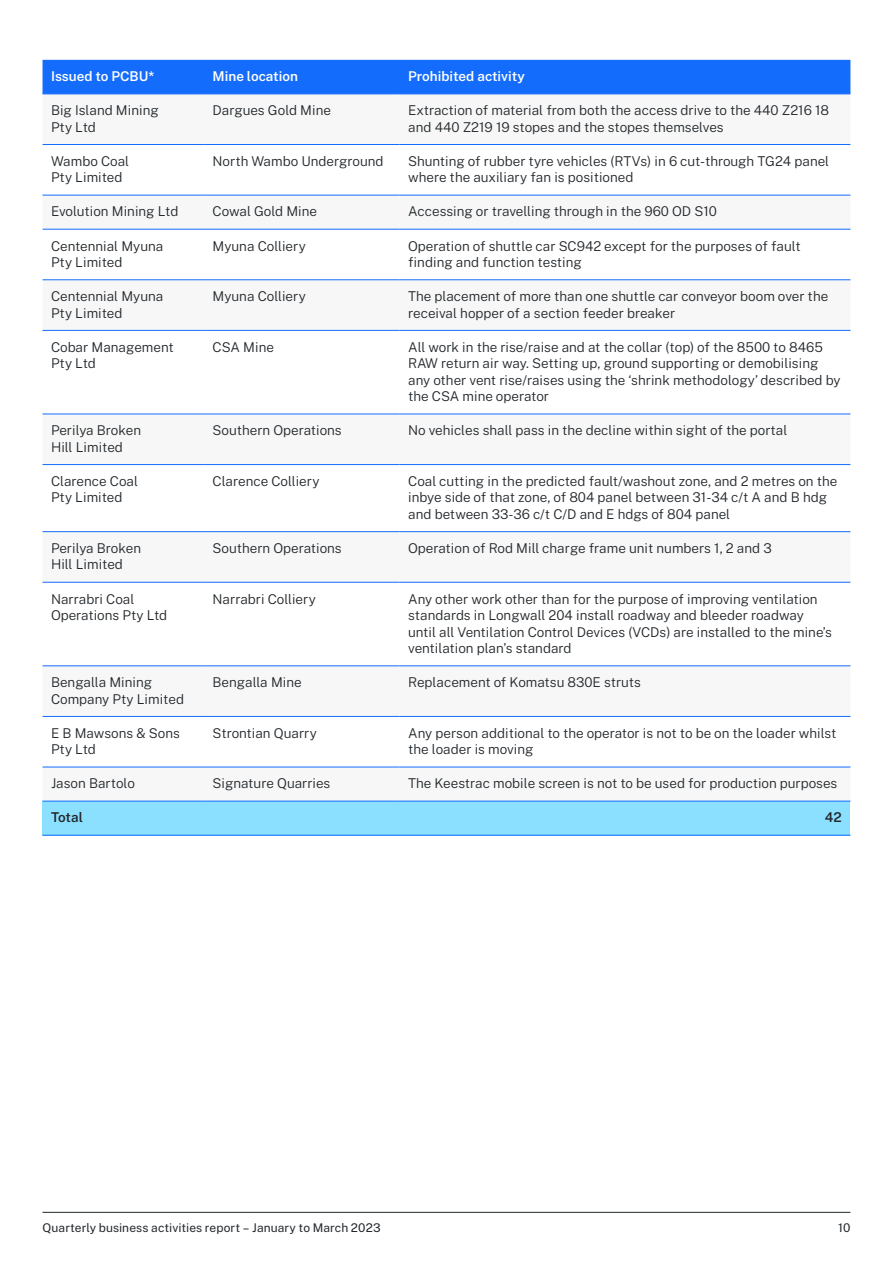
<style>
.page{position:relative;width:893px;height:1263px;background:#fff}
.page>*{position:absolute;margin:0;border:0;box-sizing:border-box;transform-origin:0 0}
.Table_body{font:300 13.5px/16.5px "Public Sans";color:#22272b}
.Table_header__white{font:600 13.5px "Public Sans";color:#fff}
.Table_header{font:600 13.5px "Public Sans";color:#22272b}
.t1{font:12px "Public Sans";letter-spacing:.005em;color:#22272b}
</style>
<div class="page">
<hr style="left:43px;top:1212px;width:807px;height:1px;background:#22272b">
<div style="left:43px;top:60px;width:807px;height:34px;background:#146cfd"></div>
<svg style="left:43px;top:194px;width:807px;height:607px"></svg>
<div style="left:43px;top:801px;width:807px;height:34px;background:#8ce0ff"></div>
<hr style="left:43px;top:144px;width:161px;height:1px;background:#146cfd">
<hr style="left:204px;top:144px;width:196px;height:1px;background:#146cfd">
<hr style="left:400px;top:144px;width:450px;height:1px;background:#146cfd">
<hr style="left:43px;top:195px;width:161px;height:1px;background:#146cfd">
<hr style="left:204px;top:195px;width:196px;height:1px;background:#146cfd">
<hr style="left:400px;top:195px;width:450px;height:1px;background:#146cfd">
<hr style="left:43px;top:229px;width:161px;height:1px;background:#146cfd">
<hr style="left:204px;top:229px;width:196px;height:1px;background:#146cfd">
<hr style="left:400px;top:229px;width:450px;height:1px;background:#146cfd">
<hr style="left:43px;top:279px;width:161px;height:1px;background:#146cfd">
<hr style="left:204px;top:279px;width:196px;height:1px;background:#146cfd">
<hr style="left:400px;top:279px;width:450px;height:1px;background:#146cfd">
<hr style="left:43px;top:330px;width:161px;height:1px;background:#146cfd">
<hr style="left:204px;top:330px;width:196px;height:1px;background:#146cfd">
<hr style="left:400px;top:330px;width:450px;height:1px;background:#146cfd">
<hr style="left:43px;top:414px;width:161px;height:1px;background:#146cfd">
<hr style="left:204px;top:414px;width:196px;height:1px;background:#146cfd">
<hr style="left:400px;top:414px;width:450px;height:1px;background:#146cfd">
<hr style="left:43px;top:464px;width:161px;height:1px;background:#146cfd">
<hr style="left:204px;top:464px;width:196px;height:1px;background:#146cfd">
<hr style="left:400px;top:464px;width:450px;height:1px;background:#146cfd">
<hr style="left:43px;top:531px;width:161px;height:1px;background:#146cfd">
<hr style="left:204px;top:531px;width:196px;height:1px;background:#146cfd">
<hr style="left:400px;top:531px;width:450px;height:1px;background:#146cfd">
<hr style="left:43px;top:94px;width:161px;height:1px;background:#146cfd">
<hr style="left:204px;top:94px;width:196px;height:1px;background:#146cfd">
<hr style="left:400px;top:94px;width:450px;height:1px;background:#146cfd">
<hr style="left:43px;top:582px;width:161px;height:1px;background:#146cfd">
<hr style="left:204px;top:582px;width:196px;height:1px;background:#146cfd">
<hr style="left:400px;top:582px;width:450px;height:1px;background:#146cfd">
<hr style="left:43px;top:665px;width:161px;height:1px;background:#146cfd">
<hr style="left:204px;top:665px;width:196px;height:1px;background:#146cfd">
<hr style="left:400px;top:665px;width:450px;height:1px;background:#146cfd">
<hr style="left:43px;top:716px;width:161px;height:1px;background:#146cfd">
<hr style="left:204px;top:716px;width:196px;height:1px;background:#146cfd">
<hr style="left:400px;top:716px;width:450px;height:1px;background:#146cfd">
<hr style="left:43px;top:767px;width:161px;height:1px;background:#146cfd">
<hr style="left:204px;top:767px;width:196px;height:1px;background:#146cfd">
<hr style="left:400px;top:767px;width:450px;height:1px;background:#146cfd">
<hr style="left:43px;top:801px;width:161px;height:1px;background:#146cfd">
<hr style="left:204px;top:801px;width:196px;height:1px;background:#146cfd">
<hr style="left:400px;top:801px;width:450px;height:1px;background:#146cfd">
<hr style="left:43px;top:835px;width:161px;height:1px;background:#146cfd">
<hr style="left:204px;top:835px;width:196px;height:1px;background:#146cfd">
<hr style="left:400px;top:835px;width:450px;height:1px;background:#146cfd">
<p class="Table_header__white" style="left:51px;top:66px;width:105px">Issued to PCBU*</p>
<p class="Table_header__white" style="left:213px;top:66px;width:87px">Mine location</p>
<p class="Table_header__white" style="left:408px;top:66px;width:118px">Prohibited activity</p>
<p class="Table_body" style="left:51px;top:101px;width:109px">Big Island Mining<br>Pty Ltd</p>
<p class="Table_body" style="left:213px;top:101px;width:120px">Dargues Gold Mine</p>
<p class="Table_body" style="left:408px;top:101px;width:422px">Extraction of material from both the access drive to the 440 Z216 18 and 440 Z219 19 stopes and the stopes themselves</p>
<p class="Table_body" style="left:51px;top:152px;width:80px">Wambo Coal<br>Pty Limited</p>
<p class="Table_body" style="left:213px;top:152px;width:172px">North Wambo Underground</p>
<p class="Table_body" style="left:408px;top:152px;width:422px">Shunting of rubber tyre vehicles (RTVs) in 6 cut-through TG24 panel where the auxiliary fan is positioned</p>
<p class="Table_body" style="left:51px;top:202px;width:129px">Evolution Mining Ltd</p>
<p class="Table_body" style="left:213px;top:202px;width:106px">Cowal Gold Mine</p>
<p class="Table_body" style="left:408px;top:202px;width:310px">Accessing or travelling through in the 960 OD S10</p>
<p class="Table_body" style="left:51px;top:237px;width:114px">Centennial Myuna<br>Pty Limited</p>
<p class="Table_body" style="left:213px;top:237px;width:95px">Myuna Colliery</p>
<p class="Table_body" style="left:408px;top:237px;width:394px">Operation of shuttle car SC942 except for the purposes of fault finding and function testing</p>
<p class="Table_body" style="left:51px;top:287px;width:114px">Centennial Myuna<br>Pty Limited</p>
<p class="Table_body" style="left:213px;top:287px;width:95px">Myuna Colliery</p>
<p class="Table_body" style="left:408px;top:287px;width:422px">The placement of more than one shuttle car conveyor boom over the receival hopper of a section feeder breaker</p>
<p class="Table_body" style="left:51px;top:338px;width:124px">Cobar Management<br>Pty Ltd</p>
<p class="Table_body" style="left:213px;top:338px;width:63px">CSA Mine</p>
<p class="Table_body" style="left:408px;top:338px;width:434px">All work in the rise/raise and at the collar (top) of the 8500 to 8465<br>RAW return air way. Setting up, ground supporting or demobilising any other vent rise/raises using the ‘shrink methodology’ described by the CSA mine operator</p>
<p class="Table_body" style="left:51px;top:421px;width:92px">Perilya Broken<br>Hill Limited</p>
<p class="Table_body" style="left:213px;top:421px;width:131px">Southern Operations</p>
<p class="Table_body" style="left:408px;top:421px;width:381px">No vehicles shall pass in the decline within sight of the portal</p>
<p class="Table_body" style="left:51px;top:472px;width:88px">Clarence Coal<br>Pty Limited</p>
<p class="Table_body" style="left:213px;top:472px;width:108px">Clarence Colliery</p>
<p class="Table_body" style="left:408px;top:472px;width:431px">Coal cutting in the predicted fault/washout zone, and 2 metres on the inbye side of that zone, of 804 panel between 31-34 c/t A and B hdg and between 33-36 c/t C/D and E hdgs of 804 panel</p>
<p class="Table_body" style="left:51px;top:539px;width:92px">Perilya Broken<br>Hill Limited</p>
<p class="Table_body" style="left:213px;top:539px;width:131px">Southern Operations</p>
<p class="Table_body" style="left:408px;top:539px;width:365px">Operation of Rod Mill charge frame unit numbers 1, 2 and 3</p>
<p class="Table_body" style="left:51px;top:590px;width:118px">Narrabri Coal<br>Operations Pty Ltd</p>
<p class="Table_body" style="left:213px;top:590px;width:105px">Narrabri Colliery</p>
<p class="Table_body" style="left:408px;top:590px;width:425px">Any other work other than for the purpose of improving ventilation standards in Longwall 204 install roadway and bleeder roadway until all Ventilation Control Devices (VCDs) are installed to the mine’s ventilation plan’s standard</p>
<p class="Table_body" style="left:51px;top:673px;width:134px">Bengalla Mining<br>Company Pty Limited</p>
<p class="Table_body" style="left:213px;top:673px;width:91px">Bengalla Mine</p>
<p class="Table_body" style="left:408px;top:673px;width:234px">Replacement of Komatsu 830E struts</p>
<p class="Table_body" style="left:51px;top:724px;width:130px">E B Mawsons &amp; Sons<br>Pty Ltd</p>
<p class="Table_body" style="left:213px;top:724px;width:106px">Strontian Quarry</p>
<p class="Table_body" style="left:408px;top:724px;width:430px">Any person additional to the operator is not to be on the loader whilst the loader is moving</p>
<p class="Table_body" style="left:51px;top:774px;width:85px">Jason Bartolo</p>
<p class="Table_body" style="left:213px;top:774px;width:119px">Signature Quarries</p>
<p class="Table_body" style="left:408px;top:774px;width:431px">The Keestrac mobile screen is not to be used for production purposes</p>
<p class="Table_header" style="left:51px;top:808px;width:34px">Total</p>
<p class="Table_header" style="left:825px;top:808px;width:19px">42</p>
<p class="t1" style="left:43px;top:1219px;width:340px">Quarterly business activities report – January to March 2023</p>
<p class="t1" style="left:838px;top:1219px;width:14px">10</p>
</div>
